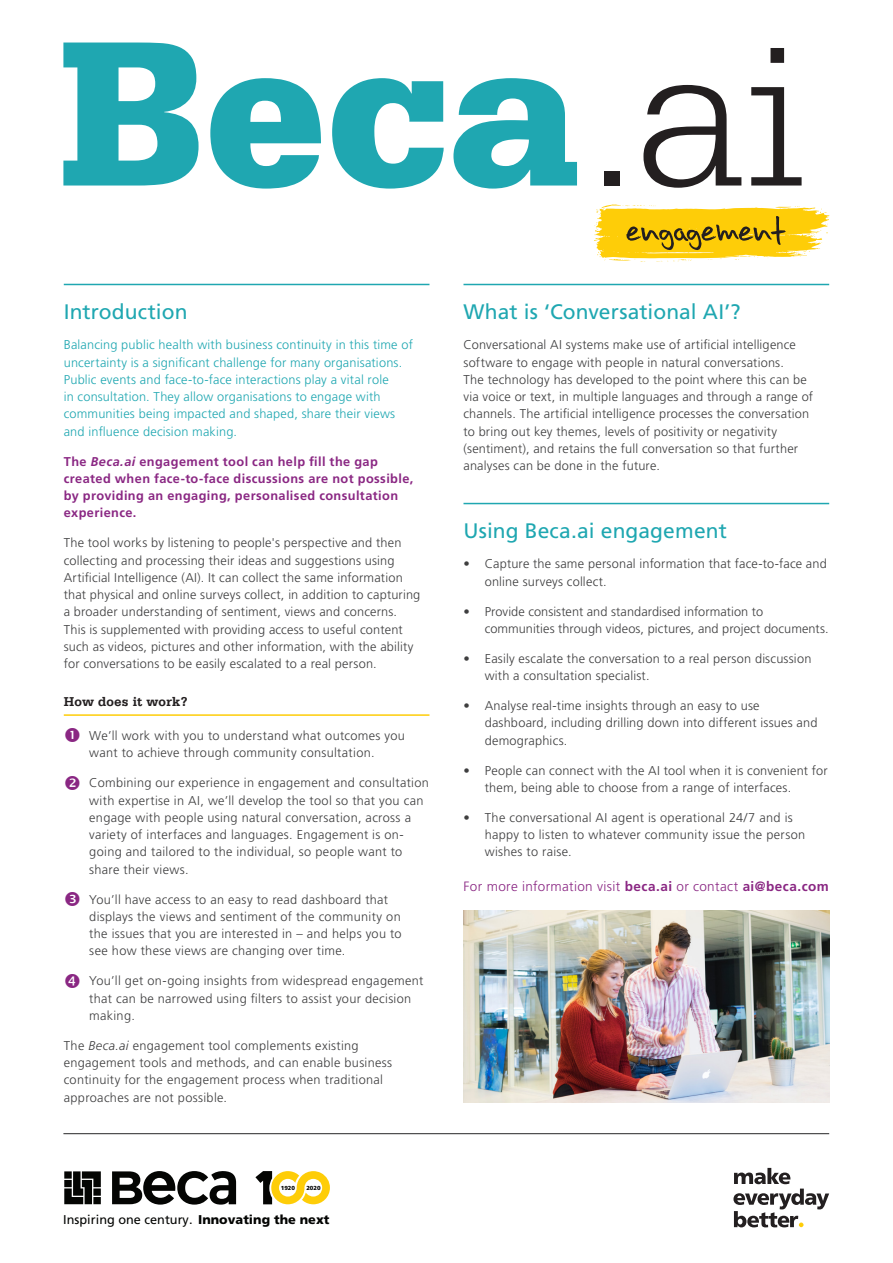
<style>
.page{position:relative;width:893px;height:1263px;background:#fff}
.page>*{position:absolute;margin:0;border:0;box-sizing:border-box;transform-origin:0 0}
.HEADING_1{font:21px "Frutiger LT Pro";letter-spacing:.005em;color:#1fa7b1}
.BODY{font:300 13.5px "Frutiger LT Pro";letter-spacing:.03em;color:#8a2783}
.HEADING_2__Project_n{font:700 13.5px "Serifa";letter-spacing:.015em;color:#231f20}
.BODY-2{font:300 12.75px/17.2px "Frutiger LT Pro";letter-spacing:.02em;color:#3e3e3f}
.BODY-3{font:300 12.75px/17.2px "Frutiger LT Pro";letter-spacing:.015em;color:#1fa7b1}
.BODY-4{font:700 12.75px/17.2px "Frutiger LT Pro";letter-spacing:.03em;color:#8a2783}
.t1{font:12.75px "Frutiger LT Pro";color:#040503}
.t2{font:900 5.85px "Frutiger LT Pro";color:#040503}
.s1{font-style:italic}
.s2{font-weight:900}
.s3{font-weight:700}
</style>
<div class="page">
<hr style="left:64px;top:284px;width:365px;height:1px;background:#1fa7b1">
<hr style="left:64px;top:714px;width:365px;height:2px;background:#fecd08">
<hr style="left:463px;top:284px;width:366px;height:1px;background:#1fa7b1">
<hr style="left:463px;top:503px;width:366px;height:1px;background:#1fa7b1">
<svg style="left:63px;top:43px;width:136px;height:143px"></svg>
<svg style="left:210px;top:78px;width:111px;height:111px"></svg>
<svg style="left:332px;top:78px;width:112px;height:111px"></svg>
<svg style="left:453px;top:78px;width:124px;height:111px"></svg>
<div style="left:604px;top:171px;width:15px;height:15px;background:#231f20"></div>
<svg style="left:643px;top:85px;width:98px;height:103px"></svg>
<svg style="left:751px;top:48px;width:51px;height:138px"></svg>
<svg style="left:594px;top:205px;width:235px;height:57px"></svg>
<img style="left:463px;top:910px;width:366px;height:192px">
<svg style="left:733px;top:1168px;width:96px;height:59px"></svg>
<svg style="left:64px;top:1171px;width:37px;height:33px"></svg>
<svg style="left:112px;top:1171px;width:124px;height:33px"></svg>
<svg style="left:255px;top:1171px;width:75px;height:33px"></svg>
<hr style="left:63px;top:1133px;width:766px;height:1px;background:#3e3e3f">
<p class="HEADING_1" style="left:64px;top:300px;width:125px">Introduction</p>
<p class="BODY-3" style="left:64px;top:336px;width:351px">Balancing public health with business continuity in this time of uncertainty is a significant challenge for many organisations.<br>Public events and face-to-face interactions play a vital role<br>in consultation. They allow organisations to engage with communities being impacted and shaped, share their views and influence decision making.</p>
<p class="BODY-4" style="left:64px;top:452px;width:351px">The <span class="s1">Beca.ai</span> engagement tool can help fill the gap created when face-to-face discussions are not possible, by providing an engaging, personalised consultation experience.</p>
<p class="BODY-2" style="left:64px;top:534px;width:358px">The tool works by listening to people's perspective and then collecting and processing their ideas and suggestions using Artificial Intelligence (AI). It can collect the same information that physical and online surveys collect, in addition to capturing a broader understanding of sentiment, views and concerns.<br>This is supplemented with providing access to useful content such as videos, pictures and other information, with the ability for conversations to be easily escalated to a real person.</p>
<p class="HEADING_2__Project_n" style="left:64px;top:693px;width:125px">How does it work?</p>
<p class="BODY-2" style="left:89px;top:727px;width:317px">We’ll work with you to understand what outcomes you want to achieve through community consultation.</p>
<p class="BODY-2" style="left:89px;top:774px;width:341px">Combining our experience in engagement and consultation with expertise in AI, we’ll develop the tool so that you can engage with people using natural conversation, across a variety of interfaces and languages. Engagement is on&shy;going and tailored to the individual, so people want to share their views.</p>
<p class="BODY-2" style="left:89px;top:891px;width:314px">You’ll have access to an easy to read dashboard that displays the views and sentiment of the community on the issues that you are interested in – and helps you to see how these views are changing over time.</p>
<p class="BODY-2" style="left:89px;top:972px;width:336px">You’ll get on-going insights from widespread engagement that can be narrowed using filters to assist your decision making.</p>
<p class="BODY-2" style="left:64px;top:1037px;width:330px">The <span class="s1">Beca.ai</span> engagement tool complements existing engagement tools and methods, and can enable business continuity for the engagement process when traditional approaches are not possible.</p>
<p class="t2" style="left:281px;top:1184px;width:16px">1920</p>
<p class="t2" style="left:306px;top:1184px;width:16px">2020</p>
<p class="t1" style="left:63px;top:1212px;width:268px">Inspiring one century. <span class="s2">Innovating the next</span></p>
<p class="HEADING_1" style="left:463px;top:300px;width:279px">What is ‘Conversational AI’?</p>
<p class="BODY-2" style="left:463px;top:336px;width:351px">Conversational AI systems make use of artificial intelligence software to engage with people in natural conversations.<br>The technology has developed to the point where this can be via voice or text, in multiple languages and through a range of channels. The artificial intelligence processes the conversation to bring out key themes, levels of positivity or negativity (sentiment), and retains the full conversation so that further analyses can be done in the future.</p>
<p class="HEADING_1" style="left:463px;top:519px;width:265px">Using Beca.ai engagement</p>
<p class="BODY-2" style="left:485px;top:555px;width:344px;text-indent:-21px">• Capture the same personal information that face-to-face and online surveys collect.</p>
<p class="BODY-2" style="left:485px;top:603px;width:346px;text-indent:-21px">• Provide consistent and standardised information to communities through videos, pictures, and project documents.</p>
<p class="BODY-2" style="left:485px;top:650px;width:328px;text-indent:-21px">• Easily escalate the conversation to a real person discussion with a consultation specialist.</p>
<p class="BODY-2" style="left:485px;top:697px;width:334px;text-indent:-21px">• Analyse real-time insights through an easy to use dashboard, including drilling down into different issues and demographics.</p>
<p class="BODY-2" style="left:485px;top:762px;width:344px;text-indent:-21px">• People can connect with the AI tool when it is convenient for them, being able to choose from a range of interfaces.</p>
<p class="BODY-2" style="left:485px;top:809px;width:322px;text-indent:-21px">• The conversational AI agent is operational 24/7 and is happy to listen to whatever community issue the person wishes to raise.</p>
<p class="BODY" style="left:463px;top:878px;width:367px">For more information visit <span class="s3">beca.ai</span> or contact <span class="s3">ai@beca.com</span></p>
</div>
